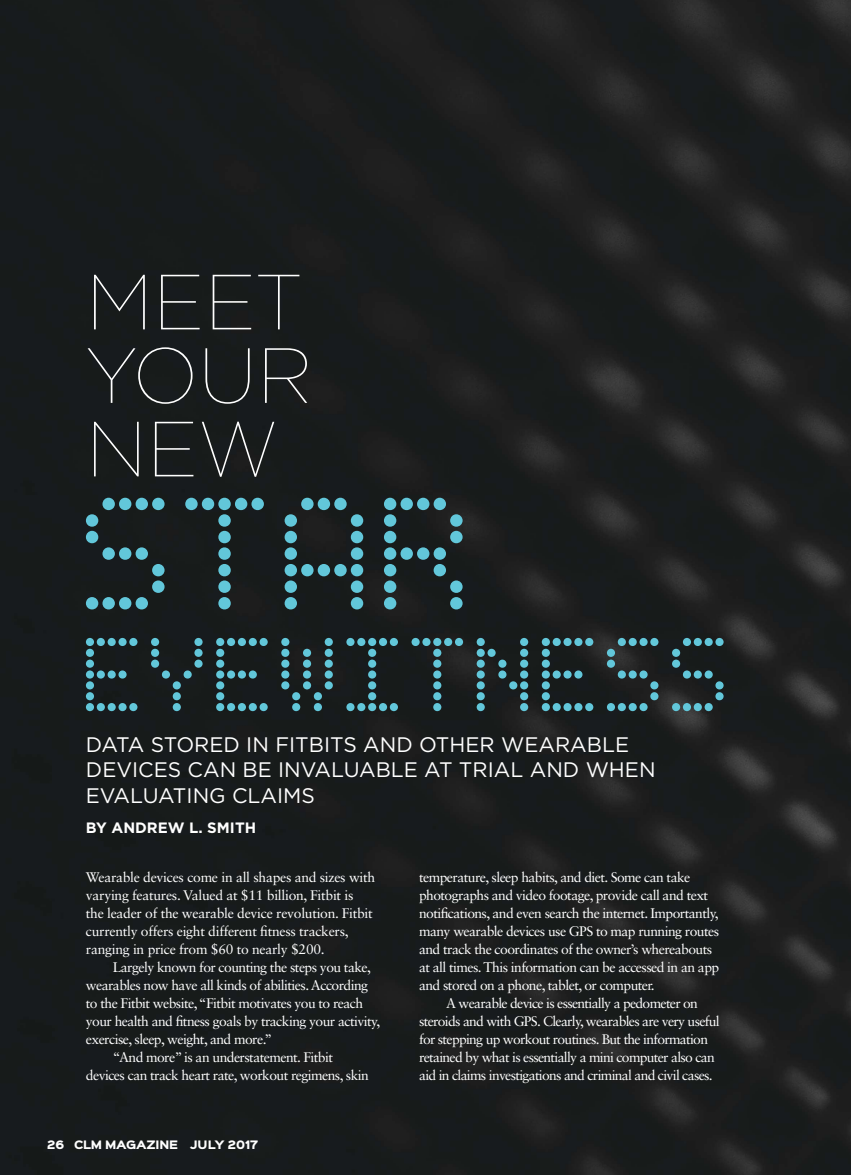
<style>
.page{position:relative;width:851px;height:1175px;background:#fff}
.page>*{position:absolute;margin:0;border:0;box-sizing:border-box;transform-origin:0 0}
.t1{font:165.45px "B Pdots";color:#62c7da}
.t2{font:108.45px "B Pdots";color:#62c7da}
.t3{font:100 78px/73.5px "Gotham";color:#fff}
.t4{font:21px/25.2px "Gotham";color:#fff}
.t5{font:700 15px "Gotham";color:#fff}
.t6{font:13.8px "Sabon LT Std";letter-spacing:-.04em;color:#fff}
.t7{font:13.8px "Sabon LT Std";letter-spacing:-.02em;color:#fff}
.t8{font:900 10.5px "Sinkin Sans 800";letter-spacing:-.02em;color:#fff}
</style>
<div class="page">
<img style="left:0;top:0;width:850px;height:1174px">
<p class="t3" style="left:86px;top:269px;width:229px">MEET<br>YOUR<br>NEW</p>
<p class="t1" style="left:86px;top:455px;width:399px">STAR</p>
<p class="t2" style="left:86px;top:610px;width:652px">EYEWITNESS</p>
<p class="t4" style="left:86px;top:734px;width:571px">DATA STORED IN FITBITS AND OTHER WEARABLE<br>DEVICES CAN BE INVALUABLE AT TRIAL AND WHEN<br>EVALUATING CLAIMS</p>
<p class="t5" style="left:86px;top:822px;width:172px">BY ANDREW L. SMITH</p>
<p class="t7" style="left:86px;top:871px;width:291px">Wearable devices come in all shapes and sizes with</p>
<p class="t7" style="left:86px;top:889px;width:269px">varying features. Valued at $11 billion, Fitbit is</p>
<p class="t7" style="left:86px;top:907px;width:288px">the leader of the wearable device revolution. Fitbit</p>
<p class="t7" style="left:86px;top:925px;width:264px">currently offers eight different fitness trackers,</p>
<p class="t7" style="left:86px;top:943px;width:240px">ranging in price from $60 to nearly $200.</p>
<p class="t6" style="left:113px;top:961px;width:259px">Largely known for counting the steps you take,</p>
<p class="t6" style="left:86px;top:979px;width:284px">wearables now have all kinds of abilities. According</p>
<p class="t6" style="left:86px;top:997px;width:279px">to the Fitbit website, “Fitbit motivates you to reach</p>
<p class="t6" style="left:86px;top:1015px;width:296px">your health and fitness goals by tracking your activity,</p>
<p class="t6" style="left:86px;top:1033px;width:188px">exercise, sleep, weight, and more.”</p>
<p class="t6" style="left:113px;top:1051px;width:221px">“And more” is an understatement. Fitbit</p>
<p class="t6" style="left:86px;top:1069px;width:284px">devices can track heart rate, workout regimens, skin</p>
<p class="t8" style="left:47px;top:1140px;width:212px">26 CLM MAGAZINE JULY 2017</p>
<p class="t6" style="left:419px;top:871px;width:273px">temperature, sleep habits, and diet. Some can take</p>
<p class="t6" style="left:419px;top:889px;width:290px">photographs and video footage, provide call and text</p>
<p class="t6" style="left:419px;top:907px;width:301px">notifications, and even search the internet. Importantly,</p>
<p class="t6" style="left:419px;top:925px;width:301px">many wearable devices use GPS to map running routes</p>
<p class="t6" style="left:419px;top:943px;width:294px">and track the coordinates of the owner’s whereabouts</p>
<p class="t6" style="left:419px;top:961px;width:301px">at all times. This information can be accessed in an app</p>
<p class="t6" style="left:419px;top:979px;width:237px">and stored on a phone, tablet, or computer.</p>
<p class="t6" style="left:446px;top:997px;width:253px">A wearable device is essentially a pedometer on</p>
<p class="t6" style="left:419px;top:1015px;width:302px">steroids and with GPS. Clearly, wearables are very useful</p>
<p class="t6" style="left:419px;top:1033px;width:290px">for stepping up workout routines. But the information</p>
<p class="t6" style="left:419px;top:1051px;width:297px">retained by what is essentially a mini computer also can</p>
<p class="t6" style="left:419px;top:1069px;width:295px">aid in claims investigations and criminal and civil cases.</p>
</div>
